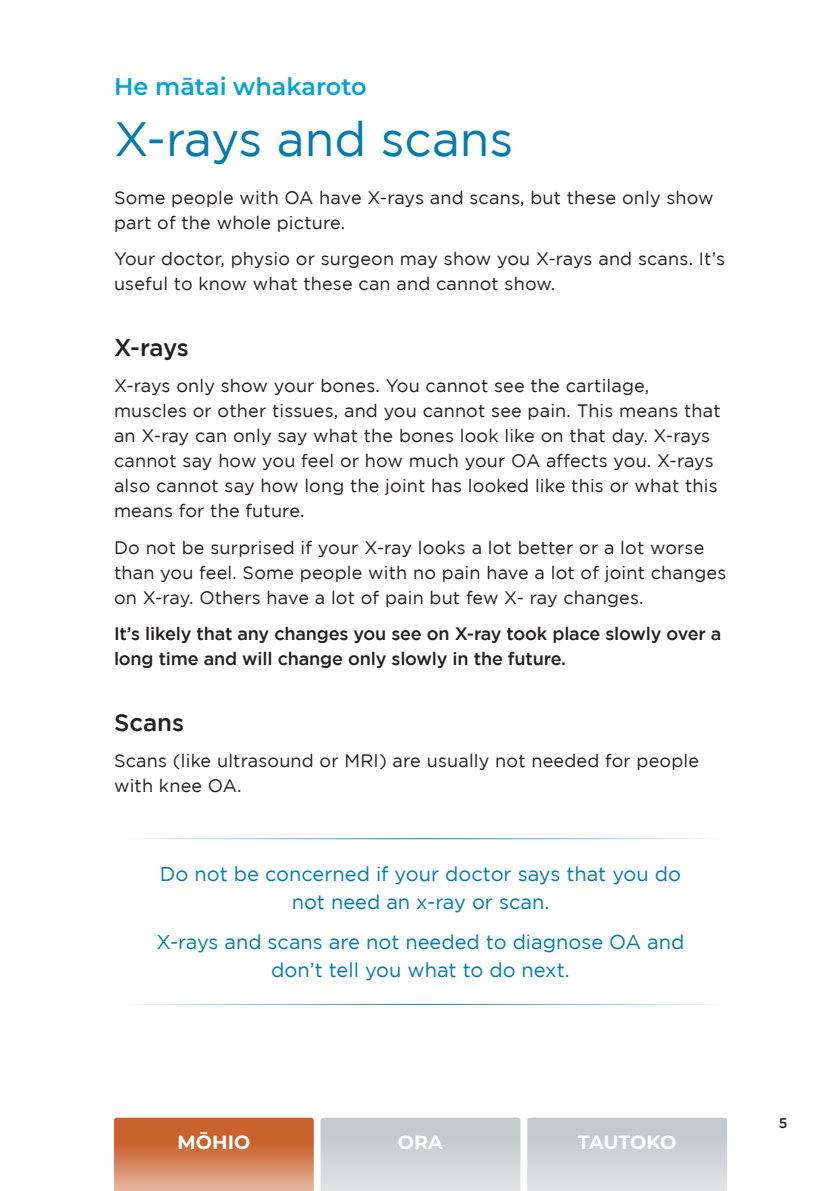
<style>
.page{position:relative;width:840px;height:1191px;background:#fff}
.page>*{position:absolute;margin:0;border:0;box-sizing:border-box;transform-origin:0 0}
.heading{font:48px "Gotham";color:#007cb0}
.sub_2{font:600 24px "Montserrat";color:#00a3d9}
.sub{font:500 24px "Gotham";color:#231f20}
.t1{font:20px/28px "Gotham";color:#007cb0;text-align:center}
.t2{font:700 19.2px "Montserrat";color:#fff}
.body{font:18px/25px "Gotham";letter-spacing:.01em;color:#231f20}
.body-2{font:500 18px/25px "Gotham";letter-spacing:-.01em;color:#231f20}
.t3{font:500 14px "Gotham";color:#231f20}
</style>
<div class="page">
<hr style="left:114px;top:838px;width:612px;height:1px;background:#007cb0">
<hr style="left:114px;top:1004px;width:612px;height:1px;background:#007cb0">
<svg style="left:114px;top:1117px;width:199px;height:74px;background:#d47e53"></svg>
<svg style="left:320px;top:1117px;width:200px;height:74px;background:#d2d3d4"></svg>
<svg style="left:527px;top:1117px;width:199px;height:74px;background:#d2d2d4"></svg>
<p class="sub_2" style="left:114px;top:69px;width:254px">He mātai whakaroto</p>
<p class="heading" style="left:114px;top:112px;width:400px">X-rays and scans</p>
<p class="body" style="left:114px;top:184px;width:601px">Some people with OA have X-rays and scans, but these only show part of the whole picture.</p>
<p class="body" style="left:114px;top:246px;width:612px">Your doctor, physio or surgeon may show you X-rays and scans. It’s useful to know what these can and cannot show.</p>
<p class="sub" style="left:114px;top:334px;width:76px">X-rays</p>
<p class="body" style="left:114px;top:373px;width:607px">X-rays only show your bones. You cannot see the cartilage, muscles or other tissues, and you cannot see pain. This means that an X-ray can only say what the bones look like on that day. X-rays cannot say how you feel or how much your OA affects you. X-rays also cannot say how long the joint has looked like this or what this means for the future.</p>
<p class="body" style="left:114px;top:534px;width:613px">Do not be surprised if your X-ray looks a lot better or a lot worse than you feel. Some people with no pain have a lot of joint changes on X-ray. Others have a lot of pain but few X- ray changes.</p>
<p class="body-2" style="left:114px;top:621px;width:608px">It’s likely that any changes you see on X-ray took place slowly over a long time and will change only slowly in the future.</p>
<p class="sub" style="left:114px;top:709px;width:72px">Scans</p>
<p class="body" style="left:114px;top:748px;width:586px">Scans (like ultrasound or MRI) are usually not needed for people with knee OA.</p>
<p class="t1" style="left:160px;top:859px;width:522px">Do not be concerned if your doctor says that you do not need an x-ray or scan.</p>
<p class="t1" style="left:156px;top:927px;width:529px">X-rays and scans are not needed to diagnose OA and don’t tell you what to do next.</p>
<p class="t2" style="left:177px;top:1127px;width:74px">MŌHIO</p>
<p class="t2" style="left:398px;top:1127px;width:47px">ORA</p>
<p class="t2" style="left:577px;top:1127px;width:100px">TAUTOKO</p>
<p class="t3" style="left:778px;top:1115px;width:10px">5</p>
</div>
